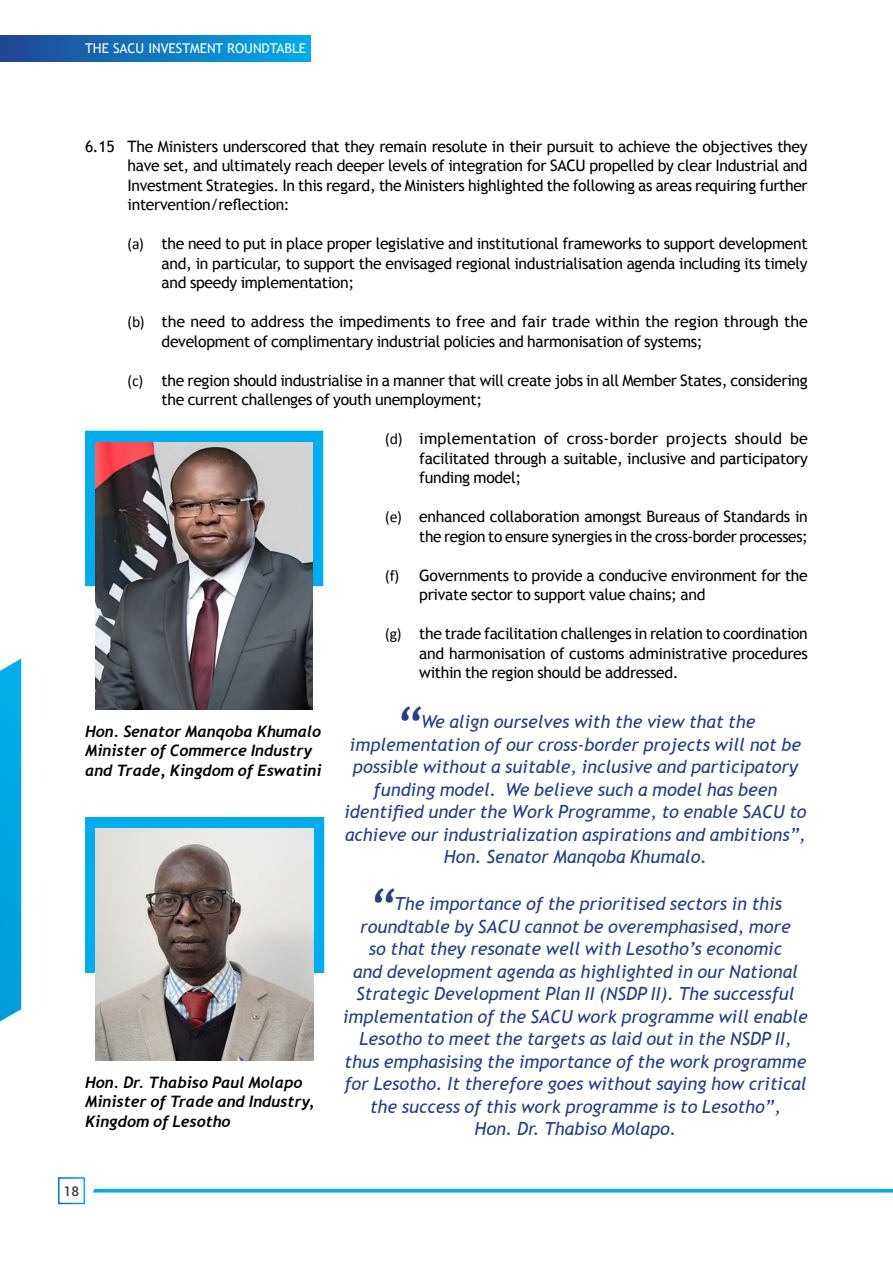
<style>
.page{position:relative;width:893px;height:1263px;background:#fff}
.page>*{position:absolute;margin:0;border:0;box-sizing:border-box;transform-origin:0 0}
.t1{font:italic 48.75px "Trebuchet MS";color:#243e8c}
.t2{font:italic 18px "Trebuchet MS";color:#243e8c}
.t3{font:15.75px/19.5px "Trebuchet MS";letter-spacing:-.02em;color:#000;text-align:justify}
.t4{font:italic 700 15.75px/19.5px "Trebuchet";color:#000}
.t5{font:13.5px "Trebuchet MS";color:#fff}
.t6{font:500 13.5px "Roboto";color:#414042}
.s1{font-family:"Calibri"}
</style>
<div class="page">
<svg style="left:0;top:658px;width:21px;height:363px"></svg>
<div style="left:85px;top:817px;width:239px;height:156px;border:22px solid #00aeef"></div>
<img style="left:96px;top:829px;width:217px;height:232px">
<div style="left:85px;top:431px;width:238px;height:155px;border:22px solid #00aeef"></div>
<img style="left:96px;top:442px;width:216px;height:268px">
<hr style="left:93px;top:1189px;width:800px;height:3px;background:#00adf0">
<div style="left:0;top:36px;width:310px;height:25px;background:linear-gradient(to right,#224492,#00acee)"></div>
<div style="left:58px;top:1177px;width:27px;height:27px;border:2px solid #fff"></div>
<p class="t5" style="left:85px;top:41px;width:223px">THE SACU INVESTMENT ROUNDTABLE</p>
<p class="t3" style="left:128px;top:136px;width:682px;text-indent:-43px">6.15 The Ministers underscored that they remain resolute in their pursuit to achieve the objectives they have set, and ultimately reach deeper levels of integration for SACU propelled by clear Industrial and Investment Strategies. In this regard, the Ministers highlighted the following as areas requiring further intervention/reflection:</p>
<p class="t3" style="left:162px;top:234px;width:648px;text-indent:-34px"><span class="s1">(a)</span> the need to put in place proper legislative and institutional frameworks to support development and, in particular, to support the envisaged regional industrialisation agenda including its timely and speedy implementation;</p>
<p class="t3" style="left:162px;top:312px;width:648px;text-indent:-34px"><span class="s1">(b)</span> the need to address the impediments to free and fair trade within the region through the development of complimentary industrial policies and harmonisation of systems;</p>
<p class="t3" style="left:162px;top:370px;width:648px;text-indent:-34px"><span class="s1">(c)</span> the region should industrialise in a manner that will create jobs in all Member States, considering the current challenges of youth unemployment;</p>
<p class="t4" style="left:85px;top:721px;width:238px">Hon. Senator Manqoba Khumalo<br>Minister of Commerce Industry and Trade, Kingdom of Eswatini</p>
<p class="t4" style="left:85px;top:1072px;width:231px">Hon. Dr. Thabiso Paul Molapo<br>Minister of Trade and Industry,<br>Kingdom of Lesotho</p>
<p class="t6" style="left:64px;top:1181px;width:17px">18</p>
<p class="t3" style="left:419px;top:429px;width:390px;text-indent:-34px"><span class="s1">(d)</span> implementation of cross-border projects should be facilitated through a suitable, inclusive and participatory funding model;</p>
<p class="t3" style="left:385px;top:507px;width:424px;text-align:right"><span class="s1">(e)</span> enhanced collaboration amongst Bureaus of Standards in the region to ensure synergies in the cross-border processes;</p>
<p class="t3" style="left:419px;top:565px;width:390px;text-indent:-34px"><span class="s1">(f)</span> Governments to provide a conducive environment for the private sector to support value chains; and</p>
<p class="t3" style="left:419px;top:624px;width:390px;text-indent:-34px"><span class="s1">(g)</span> the trade facilitation challenges in relation to coordination and harmonisation of customs administrative procedures within the region should be addressed.</p>
<h1 class="t1" style="left:395px;top:696px;width:27px">“</h1>
<p class="t2" style="left:421px;top:711px;width:336px">We align ourselves with the view that the</p>
<p class="t2" style="left:350px;top:734px;width:453px">implementation of our cross-border projects will not be</p>
<p class="t2" style="left:353px;top:756px;width:446px">possible without a suitable, inclusive and participatory</p>
<p class="t2" style="left:374px;top:779px;width:405px">funding model. We believe such a model has been</p>
<p class="t2" style="left:344px;top:801px;width:464px">identified under the Work Programme, to enable SACU to</p>
<p class="t2" style="left:345px;top:824px;width:462px">achieve our industrialization aspirations and ambitions”,</p>
<p class="t2" style="left:444px;top:846px;width:265px">Hon. Senator Manqoba Khumalo.</p>
<h1 class="t1" style="left:369px;top:878px;width:27px">“</h1>
<p class="t2" style="left:394px;top:893px;width:389px">The importance of the prioritised sectors in this</p>
<p class="t2" style="left:360px;top:916px;width:432px">roundtable by SACU cannot be overemphasised, more</p>
<p class="t2" style="left:369px;top:938px;width:415px">so that they resonate well with Lesotho’s economic</p>
<p class="t2" style="left:353px;top:961px;width:446px">and development agenda as highlighted in our National</p>
<p class="t2" style="left:356px;top:983px;width:440px">Strategic Development Plan II (NSDP II). The successful</p>
<p class="t2" style="left:343px;top:1006px;width:466px">implementation of the SACU work programme will enable</p>
<p class="t2" style="left:359px;top:1028px;width:434px">Lesotho to meet the targets as laid out in the NSDP II,</p>
<p class="t2" style="left:344px;top:1051px;width:463px">thus emphasising the importance of the work programme</p>
<p class="t2" style="left:344px;top:1073px;width:464px">for Lesotho. It therefore goes without saying how critical</p>
<p class="t2" style="left:370px;top:1096px;width:412px">the success of this work programme is to Lesotho”,</p>
<p class="t2" style="left:475px;top:1118px;width:203px">Hon. Dr. Thabiso Molapo.</p>
</div>
